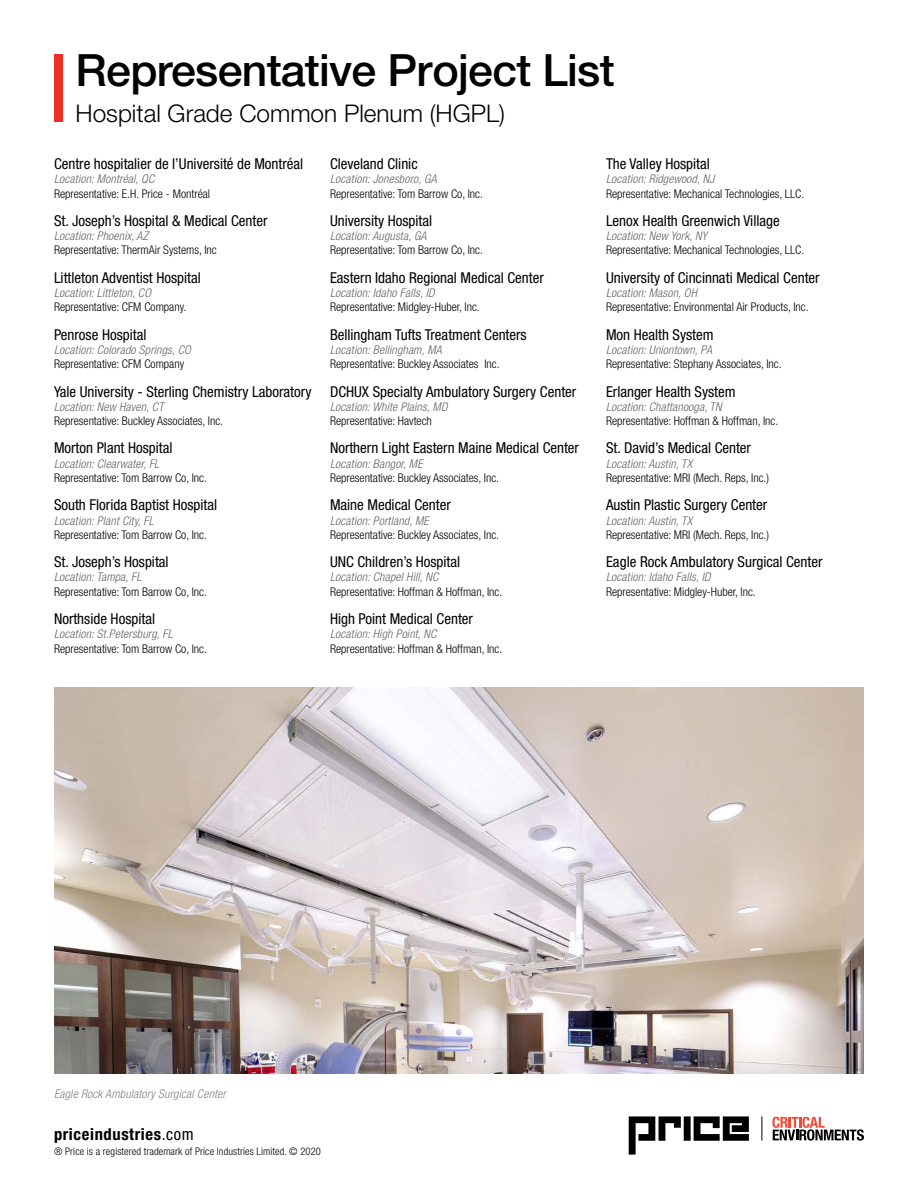
<style>
.page{position:relative;width:918px;height:1188px;background:#fff}
.page>*{position:absolute;margin:0;border:0;box-sizing:border-box;transform-origin:0 0}
.t1{font:500 44.55px "Helvetica Neue LT Std";letter-spacing:-.015em;color:#000}
.t2{font:300 24.3px "Helvetica Neue LT Std";color:#000}
.t3{font:700 condensed 16.5px "Helvetica Neue LT Std";letter-spacing:.04em;color:#000}
.t4{font:condensed 15px "Helvetica Neue LT Std";color:#000}
.t5{font:300 condensed 12px "Helvetica Neue LT Std";color:#000}
.t6{font:italic 300 condensed 12px "Helvetica Neue LT Std";letter-spacing:.015em;color:#636466}
.t7{font:italic 300 condensed 12px "Helvetica Neue LT Std";letter-spacing:.015em;color:#808285}
.t8{font:300 condensed 10.5px "Helvetica Neue LT Std";letter-spacing:.01em;color:#000}
.s1{font-weight:400}
</style>
<div class="page">
<div style="left:54px;top:54px;width:8px;height:68px;background:#ee3124"></div>
<svg style="left:761px;top:1116px;width:1px;height:25px"></svg>
<svg style="left:629px;top:1116px;width:52px;height:39px"></svg>
<div style="left:684px;top:1116px;width:7px;height:25px;background:#000"></div>
<svg style="left:694px;top:1116px;width:55px;height:25px"></svg>
<svg style="left:772px;top:1117px;width:92px;height:24px"></svg>
<img style="left:54px;top:688px;width:810px;height:386px">
<h1 class="t1" style="left:76px;top:43px;width:541px">Representative Project List</h1>
<h2 class="t2" style="left:76px;top:99px;width:431px">Hospital Grade Common Plenum (HGPL)</h2>
<p class="t4" style="left:54px;top:155px;width:251px">Centre hospitalier de l’Université de Montréal</p>
<p class="t6" style="left:54px;top:172px;width:102px">Location: Montréal, QC</p>
<p class="t5" style="left:54px;top:186px;width:158px">Representative: E.H. Price - Montréal</p>
<p class="t4" style="left:54px;top:212px;width:215px">St. Joseph’s Hospital &amp; Medical Center</p>
<p class="t6" style="left:54px;top:229px;width:96px">Location: Phoenix, AZ</p>
<p class="t5" style="left:54px;top:243px;width:164px">Representative: ThermAir Systems, Inc</p>
<p class="t4" style="left:54px;top:269px;width:148px">Littleton Adventist Hospital</p>
<p class="t6" style="left:54px;top:286px;width:99px">Location: Littleton, CO</p>
<p class="t5" style="left:54px;top:300px;width:134px">Representative: CFM Company.</p>
<p class="t4" style="left:54px;top:326px;width:94px">Penrose Hospital</p>
<p class="t6" style="left:54px;top:343px;width:138px">Location: Colorado Springs, CO</p>
<p class="t5" style="left:54px;top:357px;width:132px">Representative: CFM Company</p>
<p class="t4" style="left:54px;top:383px;width:259px">Yale University - Sterling Chemistry Laboratory</p>
<p class="t6" style="left:54px;top:400px;width:111px">Location: New Haven, CT</p>
<p class="t5" style="left:54px;top:414px;width:171px">Representative: Buckley Associates, Inc.</p>
<p class="t4" style="left:54px;top:439px;width:120px">Morton Plant Hospital</p>
<p class="t6" style="left:54px;top:457px;width:107px">Location: Clearwater, FL</p>
<p class="t5" style="left:54px;top:471px;width:155px">Representative: Tom Barrow Co, Inc.</p>
<p class="t4" style="left:54px;top:496px;width:165px">South Florida Baptist Hospital</p>
<p class="t6" style="left:54px;top:513px;width:102px">Location: Plant City, FL</p>
<p class="t5" style="left:54px;top:528px;width:155px">Representative: Tom Barrow Co, Inc.</p>
<p class="t4" style="left:54px;top:553px;width:116px">St. Joseph’s Hospital</p>
<p class="t6" style="left:54px;top:570px;width:89px">Location: Tampa, FL</p>
<p class="t5" style="left:54px;top:585px;width:155px">Representative: Tom Barrow Co, Inc.</p>
<p class="t4" style="left:54px;top:610px;width:103px">Northside Hospital</p>
<p class="t6" style="left:54px;top:627px;width:121px">Location: St.Petersburg, FL</p>
<p class="t5" style="left:54px;top:641px;width:155px">Representative: Tom Barrow Co, Inc.</p>
<p class="t4" style="left:330px;top:155px;width:89px">Cleveland Clinic</p>
<p class="t6" style="left:330px;top:172px;width:108px">Location: Jonesboro, GA</p>
<p class="t5" style="left:330px;top:186px;width:155px">Representative: Tom Barrow Co, Inc.</p>
<p class="t4" style="left:330px;top:212px;width:104px">University Hospital</p>
<p class="t6" style="left:330px;top:229px;width:98px">Location: Augusta, GA</p>
<p class="t5" style="left:330px;top:243px;width:155px">Representative: Tom Barrow Co, Inc.</p>
<p class="t4" style="left:330px;top:269px;width:215px">Eastern Idaho Regional Medical Center</p>
<p class="t6" style="left:330px;top:286px;width:106px">Location: Idaho Falls, ID</p>
<p class="t5" style="left:330px;top:300px;width:151px">Representative: Midgley-Huber, Inc.</p>
<p class="t4" style="left:330px;top:326px;width:198px">Bellingham Tufts Treatment Centers</p>
<p class="t6" style="left:330px;top:343px;width:113px">Location: Bellingham, MA</p>
<p class="t5" style="left:330px;top:357px;width:171px">Representative: Buckley Associates Inc.</p>
<p class="t4" style="left:330px;top:383px;width:248px">DCHUX Specialty Ambulatory Surgery Center</p>
<p class="t6" style="left:330px;top:400px;width:119px">Location: White Plains, MD</p>
<p class="t5" style="left:330px;top:414px;width:103px">Representative: Havtech</p>
<p class="t4" style="left:330px;top:439px;width:251px">Northern Light Eastern Maine Medical Center</p>
<p class="t6" style="left:330px;top:457px;width:94px">Location: Bangor, ME</p>
<p class="t5" style="left:330px;top:471px;width:171px">Representative: Buckley Associates, Inc.</p>
<p class="t4" style="left:330px;top:496px;width:122px">Maine Medical Center</p>
<p class="t6" style="left:330px;top:513px;width:100px">Location: Portland, ME</p>
<p class="t5" style="left:330px;top:528px;width:171px">Representative: Buckley Associates, Inc.</p>
<p class="t4" style="left:330px;top:553px;width:132px">UNC Children’s Hospital</p>
<p class="t6" style="left:330px;top:570px;width:110px">Location: Chapel Hill, NC</p>
<p class="t5" style="left:330px;top:585px;width:174px">Representative: Hoffman &amp; Hoffman, Inc.</p>
<p class="t4" style="left:330px;top:610px;width:145px">High Point Medical Center</p>
<p class="t6" style="left:330px;top:627px;width:108px">Location: High Point, NC</p>
<p class="t5" style="left:330px;top:641px;width:174px">Representative: Hoffman &amp; Hoffman, Inc.</p>
<p class="t4" style="left:606px;top:155px;width:105px">The Valley Hospital</p>
<p class="t6" style="left:606px;top:172px;width:110px">Location: Ridgewood, NJ</p>
<p class="t5" style="left:606px;top:186px;width:200px">Representative: Mechanical Technologies, LLC.</p>
<p class="t4" style="left:606px;top:212px;width:175px">Lenox Health Greenwich Village</p>
<p class="t6" style="left:606px;top:229px;width:103px">Location: New York, NY</p>
<p class="t5" style="left:606px;top:243px;width:200px">Representative: Mechanical Technologies, LLC.</p>
<p class="t4" style="left:606px;top:269px;width:215px">University of Cincinnati Medical Center</p>
<p class="t6" style="left:606px;top:286px;width:92px">Location: Mason, OH</p>
<p class="t5" style="left:606px;top:300px;width:204px">Representative: Environmental Air Products, Inc.</p>
<p class="t4" style="left:606px;top:326px;width:109px">Mon Health System</p>
<p class="t6" style="left:606px;top:343px;width:108px">Location: Uniontown, PA</p>
<p class="t5" style="left:606px;top:357px;width:177px">Representative: Stephany Associates, Inc.</p>
<p class="t4" style="left:606px;top:383px;width:131px">Erlanger Health System</p>
<p class="t6" style="left:606px;top:400px;width:117px">Location: Chattanooga, TN</p>
<p class="t5" style="left:606px;top:414px;width:174px">Representative: Hoffman &amp; Hoffman, Inc.</p>
<p class="t4" style="left:606px;top:439px;width:147px">St. David’s Medical Center</p>
<p class="t6" style="left:606px;top:457px;width:88px">Location: Austin, TX</p>
<p class="t5" style="left:606px;top:471px;width:165px">Representative: MRI (Mech. Reps, Inc.)</p>
<p class="t4" style="left:606px;top:496px;width:163px">Austin Plastic Surgery Center</p>
<p class="t6" style="left:606px;top:513px;width:88px">Location: Austin, TX</p>
<p class="t5" style="left:606px;top:528px;width:165px">Representative: MRI (Mech. Reps, Inc.)</p>
<p class="t4" style="left:606px;top:553px;width:218px">Eagle Rock Ambulatory Surgical Center</p>
<p class="t6" style="left:606px;top:570px;width:106px">Location: Idaho Falls, ID</p>
<p class="t5" style="left:606px;top:585px;width:151px">Representative: Midgley-Huber, Inc.</p>
<p class="t7" style="left:54px;top:1087px;width:173px">Eagle Rock Ambulatory Surgical Center</p>
<h3 class="t3" style="left:54px;top:1124px;width:141px">priceindustries<span class="s1">.com</span></h3>
<p class="t8" style="left:54px;top:1145px;width:268px">® Price is a registered trademark of Price Industries Limited. © 2020</p>
</div>
